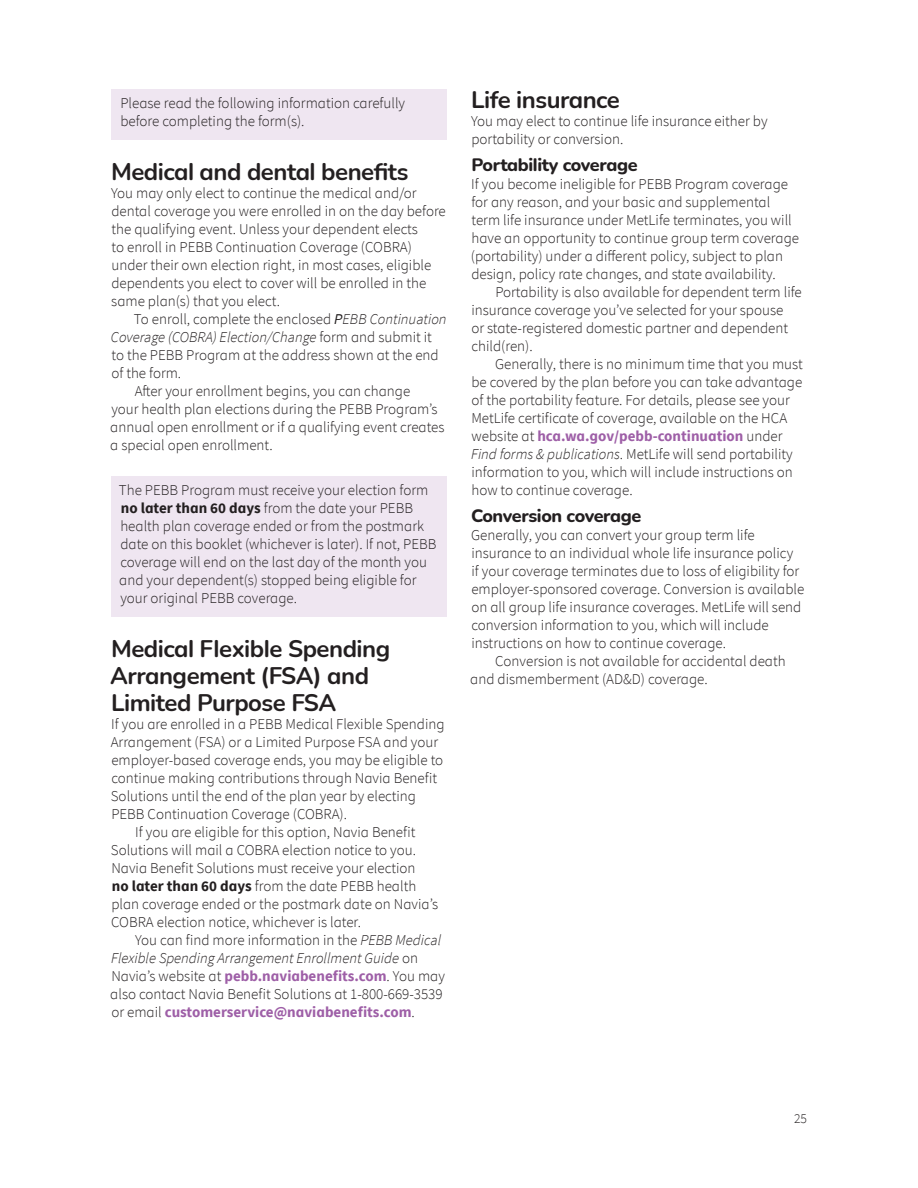
<style>
.page{position:relative;width:918px;height:1188px;background:#fff}
.page>*{position:absolute;margin:0;border:0;box-sizing:border-box;transform-origin:0 0}
.t1{font:700 24px/27px "Nunito";letter-spacing:-.02em;color:#231f20}
.t2{font:800 18px "Nunito";letter-spacing:-.02em;color:#231f20}
.t3{font:300 15px/18px "Source Sans Pro";color:#231f20}
.t4{font:300 13.5px "Source Sans Pro";color:#231f20}
.s1{font-weight:400;font-style:italic}
.s2{font-style:italic}
.s3{font-weight:700}
.s4{font-weight:700;color:#9e5fa7}
</style>
<div class="page">
<div style="left:111px;top:89px;width:336px;height:51px;background:#efe6f1"></div>
<div style="left:111px;top:476px;width:336px;height:141px;background:#efe6f1"></div>
<p class="t3" style="left:120px;top:94px;width:286px">Please read the following information carefully before completing the form(s).</p>
<h2 class="t1" style="left:111px;top:157px;width:299px">Medical and dental benefits</h2>
<p class="t3" style="left:111px;top:184px;width:336px">You may only elect to continue the medical and/or dental coverage you were enrolled in on the day before the qualifying event. Unless your dependent elects<br>to enroll in PEBB Continuation Coverage (COBRA) under their own election right, in most cases, eligible dependents you elect to cover will be enrolled in the same plan(s) that you elect.</p>
<p class="t3" style="left:111px;top:310px;width:337px;text-indent:23px">To enroll, complete the enclosed <span class="s1">P</span><span class="s2">EBB Continuation Coverage (COBRA) Election/Change</span> form and submit it to the PEBB Program at the address shown at the end of the form.</p>
<p class="t3" style="left:110px;top:382px;width:336px;text-indent:24px">After your enrollment begins, you can change<br>your health plan elections during the PEBB Program’s annual open enrollment or if a qualifying event creates a special open enrollment.</p>
<p class="t3" style="left:119px;top:481px;width:319px">The PEBB Program must receive your election form <span class="s3">no later than 60 days</span> from the date your PEBB health plan coverage ended or from the postmark date on this booklet (whichever is later). If not, PEBB coverage will end on the last day of the month you and your dependent(s) stopped being eligible for your original PEBB coverage.</p>
<h2 class="t1" style="left:110px;top:634px;width:282px">Medical Flexible Spending<br>Arrangement (FSA) and<br>Limited Purpose FSA</h2>
<p class="t3" style="left:111px;top:715px;width:335px">If you are enrolled in a PEBB Medical Flexible Spending Arrangement (FSA) or a Limited Purpose FSA and your employer-based coverage ends, you may be eligible to continue making contributions through Navia Benefit Solutions until the end of the plan year by electing PEBB Continuation Coverage (COBRA).</p>
<p class="t3" style="left:111px;top:823px;width:329px;text-indent:24px">If you are eligible for this option, Navia Benefit Solutions will mail a COBRA election notice to you.<br>Navia Benefit Solutions must receive your election<br><span class="s3">no later than 60 days</span> from the date PEBB health plan coverage ended or the postmark date on Navia’s COBRA election notice, whichever is later.</p>
<p class="t3" style="left:110px;top:931px;width:336px;text-indent:25px">You can find more information in the <span class="s2">PEBB Medical Flexible Spending Arrangement Enrollment Guide</span> on Navia’s website at <span class="s4">pebb.naviabenefits.com</span>. You may also contact Navia Benefit Solutions at 1-800-669-3539 or email <span class="s4">customerservice@naviabenefits.com</span>.</p>
<h2 class="t1" style="left:471px;top:85px;width:150px">Life insurance</h2>
<p class="t3" style="left:471px;top:112px;width:298px">You may elect to continue life insurance either by portability or conversion.</p>
<p class="t2" style="left:472px;top:152px;width:168px">Portability coverage</p>
<p class="t3" style="left:471px;top:175px;width:330px">If you become ineligible for PEBB Program coverage for any reason, and your basic and supplemental term life insurance under MetLife terminates, you will have an opportunity to continue group term coverage (portability) under a different policy, subject to plan design, policy rate changes, and state availability.</p>
<p class="t3" style="left:471px;top:283px;width:332px;text-indent:24px">Portability is also available for dependent term life insurance coverage you’ve selected for your spouse<br>or state-registered domestic partner and dependent child(ren).</p>
<p class="t3" style="left:471px;top:355px;width:333px;text-indent:24px">Generally, there is no minimum time that you must be covered by the plan before you can take advantage of the portability feature. For details, please see your MetLife certificate of coverage, available on the HCA website at <span class="s4">hca.wa.gov/pebb-continuation</span> under <span class="s2">Find forms &amp; publications</span>. MetLife will send portability information to you, which will include instructions on how to continue coverage.</p>
<p class="t2" style="left:471px;top:503px;width:172px">Conversion coverage</p>
<p class="t3" style="left:471px;top:526px;width:335px">Generally, you can convert your group term life insurance to an individual whole life insurance policy<br>if your coverage terminates due to loss of eligibility for employer-sponsored coverage. Conversion is available on all group life insurance coverages. MetLife will send conversion information to you, which will include instructions on how to continue coverage.</p>
<p class="t3" style="left:470px;top:652px;width:317px;text-indent:25px">Conversion is not available for accidental death and dismemberment (AD&amp;D) coverage.</p>
<p class="t4" style="left:794px;top:1110px;width:14px">25</p>
</div>
